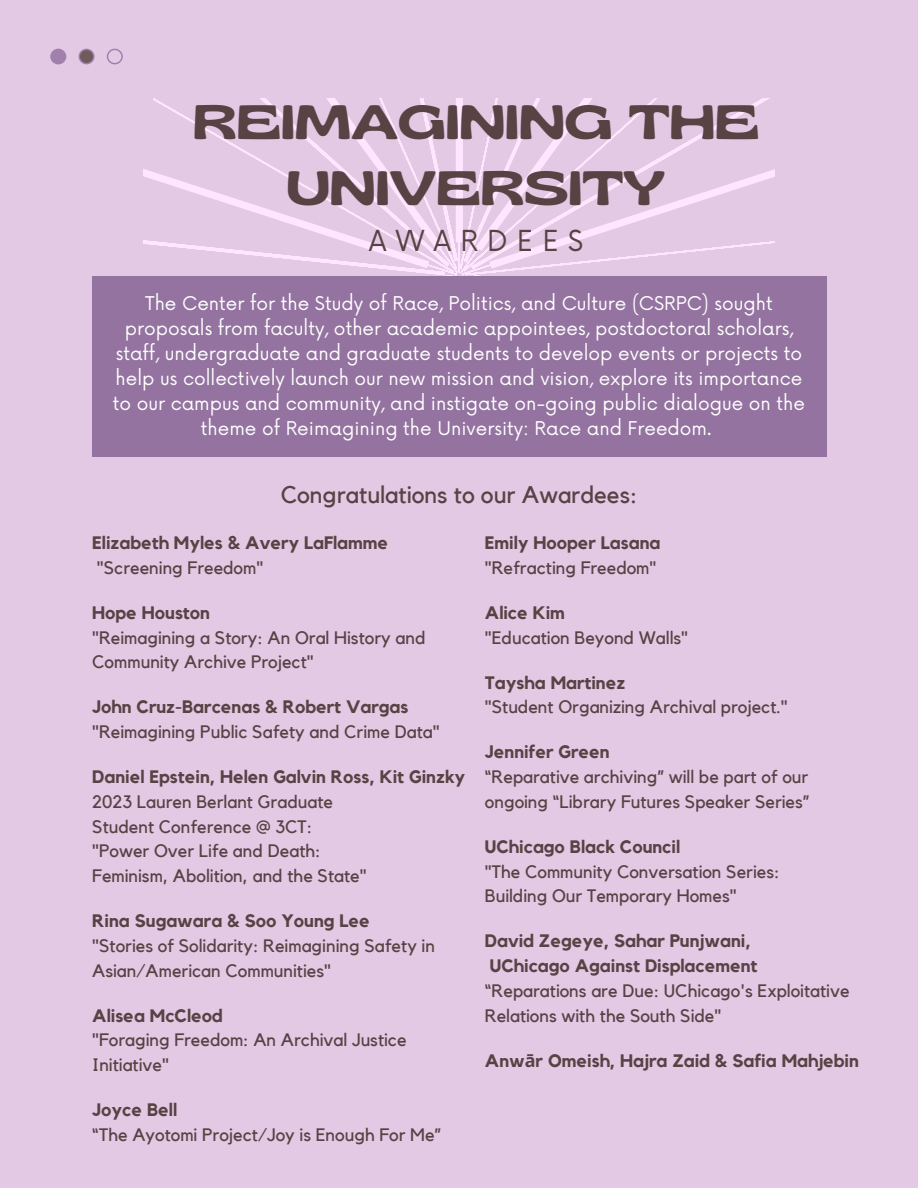
<style>
.page{position:relative;width:918px;height:1188px;background:#e4c9e5}
.page>*{position:absolute;margin:0;border:0;box-sizing:border-box;transform-origin:0 0}
.t1{font:expanded 48px/66.3px "Gliker";color:#574344;text-align:center}
.t2{font:28.2px "Now";letter-spacing:.325em;color:#574344}
.t3{font:24px "Kollektif";color:#574344}
.t4{font:18.45px/25px "Now";color:#fff;text-align:center}
.t5{font:18px/24.8px "Kollektif";color:#574344}
.t6{font:700 18px/24.8px "Kollektif";color:#574344}
.s1{font-family:"Noto Sans"}
</style>
<div class="page">
<svg style="left:50px;top:49px;width:16px;height:15px"></svg>
<svg style="left:79px;top:49px;width:16px;height:15px"></svg>
<svg style="left:107px;top:49px;width:16px;height:15px"></svg>
<svg style="left:144px;top:98px;width:631px;height:178px"></svg>
<div style="left:92px;top:276px;width:734px;height:181px;background:#9473a0"></div>
<h1 class="t1" style="left:193px;top:88px;width:568px">REIMAGINING THE<br>UNIVERSITY</h1>
<h2 class="t2" style="left:369px;top:225px;width:216px">AWARDEES</h2>
<p class="t4" style="left:113px;top:292px;width:694px">The Center for the Study of Race, Politics, and Culture (CSRPC) sought proposals from faculty, other academic appointees, postdoctoral scholars, staff, undergraduate and graduate students to develop events or projects to help us collectively launch our new mission and vision, explore its importance to our campus and community, and instigate on-going public dialogue on the theme of Reimagining the University: Race and Freedom.</p>
<h3 class="t3" style="left:281px;top:483px;width:358px">Congratulations to our Awardees:</h3>
<p class="t6" style="left:92px;top:531px;width:297px">Elizabeth Myles &amp; Avery LaFlamme</p>
<p class="t5" style="left:97px;top:556px;width:168px">"Screening Freedom"</p>
<p class="t6" style="left:92px;top:601px;width:119px">Hope Houston</p>
<p class="t5" style="left:92px;top:626px;width:335px">"Reimagining a Story: An Oral History and<br>Community Archive Project"</p>
<p class="t6" style="left:92px;top:695px;width:318px">John Cruz-Barcenas &amp; Robert Vargas</p>
<p class="t5" style="left:92px;top:720px;width:349px">"Reimagining Public Safety and Crime Data"</p>
<p class="t6" style="left:92px;top:765px;width:375px">Daniel Epstein, Helen Galvin Ross, Kit Ginzky</p>
<p class="t5" style="left:92px;top:790px;width:276px">2023 Lauren Berlant Graduate<br>Student Conference @ 3CT: "Power Over Life and Death:<br>Feminism, Abolition, and the State"</p>
<p class="t6" style="left:92px;top:909px;width:279px">Rina Sugawara &amp; Soo Young Lee</p>
<p class="t5" style="left:92px;top:934px;width:344px">"Stories of Solidarity: Reimagining Safety in<br>Asian/American Communities"</p>
<p class="t6" style="left:92px;top:1004px;width:132px">Alisea McCleod</p>
<p class="t5" style="left:92px;top:1028px;width:316px">"Foraging Freedom: An Archival Justice<br>Initiative"</p>
<p class="t6" style="left:92px;top:1098px;width:86px">Joyce Bell</p>
<p class="t5" style="left:92px;top:1123px;width:351px">“The Ayotomi Project/Joy is Enough For Me”</p>
<p class="t6" style="left:485px;top:531px;width:177px">Emily Hooper Lasana</p>
<p class="t5" style="left:485px;top:556px;width:173px">"Refracting Freedom"</p>
<p class="t6" style="left:485px;top:601px;width:82px">Alice Kim</p>
<p class="t5" style="left:485px;top:626px;width:205px">"Education Beyond Walls"</p>
<p class="t6" style="left:485px;top:671px;width:142px">Taysha Martinez</p>
<p class="t5" style="left:485px;top:695px;width:304px">"Student Organizing Archival project."</p>
<p class="t6" style="left:485px;top:740px;width:126px">Jennifer Green</p>
<p class="t5" style="left:485px;top:765px;width:326px">“Reparative archiving” will be part of our ongoing “Library Futures Speaker Series”</p>
<p class="t6" style="left:485px;top:835px;width:197px">UChicago Black Council</p>
<p class="t5" style="left:485px;top:860px;width:296px">"The Community Conversation Series:<br>Building Our Temporary Homes"</p>
<p class="t6" style="left:485px;top:929px;width:274px">David Zegeye, Sahar Punjwani,<br>UChicago Against Displacement</p>
<p class="t5" style="left:485px;top:979px;width:366px">“Reparations are Due: UChicago's Exploitative<br>Relations with the South Side"</p>
<p class="t6" style="left:485px;top:1049px;width:375px">Anw<span class="s1">ā</span>r Omeish, Hajra Zaid &amp; Safia Mahjebin</p>
</div>
